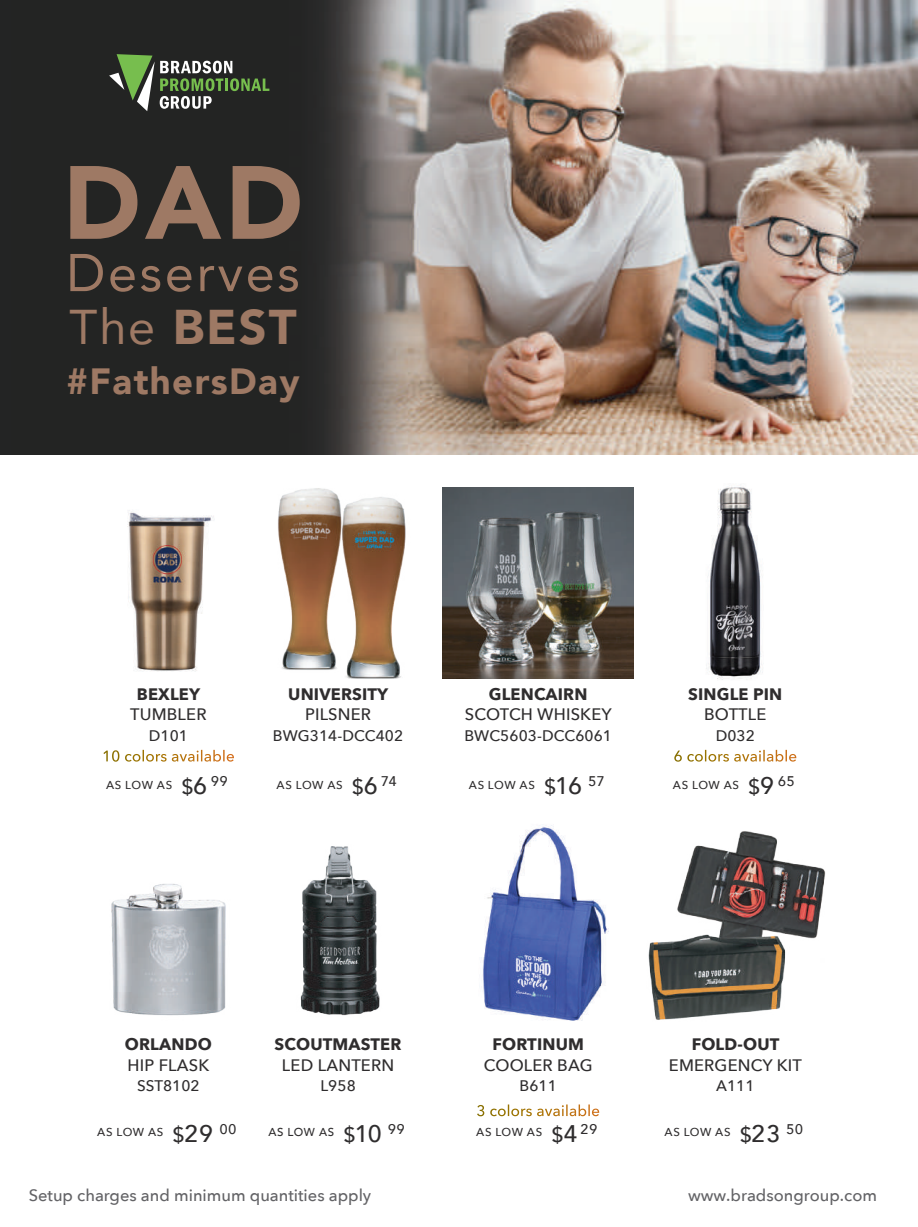
<style>
.page{position:relative;width:918px;height:1227px;background:#fff}
.page>*{position:absolute;margin:0;border:0;box-sizing:border-box;transform-origin:0 0}
.t1{font:900 102.75px "Avenir";color:#9e7964}
.t2{font:52.5px "Avenir";letter-spacing:.05em;color:#9e7964}
.t3{font:900 48.6px "Avenir";color:#9e7964}
.t4{font:900 36.45px "Avenir";letter-spacing:.04em;color:#9e7964}
.t5{font:500 16.5px "Avenir Next";letter-spacing:.01em;color:#2f2d2e}
.t6{font:700 16.5px "Avenir Next";letter-spacing:.01em;color:#2f2d2e}
.t7{font:500 16.5px "Avenir Next";color:#636366}
.t8{font:500 15.3px "Avenir Next";letter-spacing:.005em;color:#2f2d2e}
.t9{font:500 11.4px "Avenir Next";letter-spacing:.055em;color:#2f2d2e}
.t10{font:500 11.4px "Avenir";letter-spacing:.055em;color:#2f2d2e}
.s1{font-weight:400}
.s2{font-family:"Avenir";font-size:21px}
.s3{font-family:"Avenir";font-size:24px}
.s4{font-size:21px}
.s5{font-size:24px}
</style>
<div class="page">
<img style="left:0;top:0;width:918px;height:454px">
<img style="left:127px;top:510px;width:87px;height:162px">
<img style="left:300px;top:846px;width:80px;height:170px">
<img style="left:648px;top:831px;width:178px;height:189px">
<img style="left:278px;top:488px;width:128px;height:191px">
<img style="left:442px;top:487px;width:192px;height:192px">
<img style="left:482px;top:824px;width:126px;height:197px">
<img style="left:111px;top:884px;width:115px;height:132px">
<svg style="left:103px;top:750px;width:131px;height:11px"></svg>
<svg style="left:477px;top:1104px;width:122px;height:12px"></svg>
<img style="left:706px;top:487px;width:57px;height:193px">
<svg style="left:674px;top:750px;width:122px;height:11px"></svg>
<svg style="left:109px;top:54px;width:160px;height:57px;background:#4e5a47"></svg>
<h1 class="t1" style="left:63px;top:115px;width:242px">DAD</h1>
<h2 class="t2" style="left:66px;top:231px;width:235px">Deserves</h2>
<h3 class="t3" style="left:69px;top:285px;width:229px"><span class="s1">The</span> BEST</h3>
<h3 class="t4" style="left:67px;top:350px;width:235px">#FathersDay</h3>
<h3 class="t6" style="left:137px;top:680px;width:65px">BEXLEY</h3>
<h3 class="t5" style="left:130px;top:700px;width:78px">TUMBLER</h3>
<h3 class="t8" style="left:149px;top:722px;width:41px">D101</h3>
<p class="t9" style="left:106px;top:775px;width:123px">AS LOW AS <span class="s2">$</span><span class="s3">6</span> <sup>99</sup></p>
<h3 class="t6" style="left:288px;top:680px;width:101px">UNIVERSITY</h3>
<h3 class="t5" style="left:305px;top:700px;width:68px">PILSNER</h3>
<h3 class="t8" style="left:273px;top:722px;width:132px">BWG314-DCC402</h3>
<p class="t9" style="left:277px;top:775px;width:121px">AS LOW AS <span class="s2">$</span><span class="s3">6</span> <sup>74</sup></p>
<h3 class="t6" style="left:489px;top:680px;width:100px">GLENCAIRN</h3>
<h3 class="t5" style="left:465px;top:700px;width:148px">SCOTCH WHISKEY</h3>
<h3 class="t8" style="left:464px;top:722px;width:149px">BWC5603-DCC6061</h3>
<p class="t9" style="left:469px;top:775px;width:137px">AS LOW AS <span class="s2">$</span><span class="s3">16</span> <sup>57</sup></p>
<h3 class="t6" style="left:688px;top:680px;width:96px">SINGLE PIN</h3>
<h3 class="t5" style="left:704px;top:700px;width:64px">BOTTLE</h3>
<h3 class="t8" style="left:716px;top:722px;width:41px">D032</h3>
<p class="t9" style="left:673px;top:775px;width:123px">AS LOW AS <span class="s2">$</span><span class="s3">9</span> <sup>65</sup></p>
<h3 class="t6" style="left:125px;top:1030px;width:88px">ORLANDO</h3>
<h3 class="t5" style="left:128px;top:1050px;width:83px">HIP FLASK</h3>
<h3 class="t8" style="left:137px;top:1072px;width:64px">SST8102</h3>
<p class="t9" style="left:97px;top:1122px;width:141px">AS LOW AS <span class="s2">$</span><span class="s3">29</span> <sup>00</sup></p>
<h3 class="t6" style="left:275px;top:1030px;width:128px">SCOUTMASTER</h3>
<h3 class="t5" style="left:282px;top:1050px;width:114px">LED LANTERN</h3>
<h3 class="t8" style="left:320px;top:1072px;width:37px">L958</h3>
<p class="t10" style="left:268px;top:1122px;width:138px">AS LOW AS <span class="s4">$</span><span class="s5">10</span> <sup>99</sup></p>
<h3 class="t6" style="left:492px;top:1030px;width:93px">FORTINUM</h3>
<h3 class="t5" style="left:484px;top:1050px;width:110px">COOLER BAG</h3>
<h3 class="t8" style="left:520px;top:1072px;width:39px">B611</h3>
<p class="t9" style="left:476px;top:1122px;width:122px">AS LOW AS <span class="s2">$</span><span class="s3">4</span> <sup>29</sup></p>
<h3 class="t6" style="left:692px;top:1030px;width:89px">FOLD-OUT</h3>
<h3 class="t5" style="left:669px;top:1050px;width:135px">EMERGENCY KIT</h3>
<h3 class="t8" style="left:716px;top:1072px;width:40px">A111</h3>
<p class="t9" style="left:665px;top:1122px;width:140px">AS LOW AS <span class="s2">$</span><span class="s3">23</span> <sup>50</sup></p>
<h3 class="t7" style="left:29px;top:1181px;width:344px">Setup charges and minimum quantities apply</h3>
<h3 class="t7" style="left:688px;top:1181px;width:191px">www.bradsongroup.com</h3>
</div>
